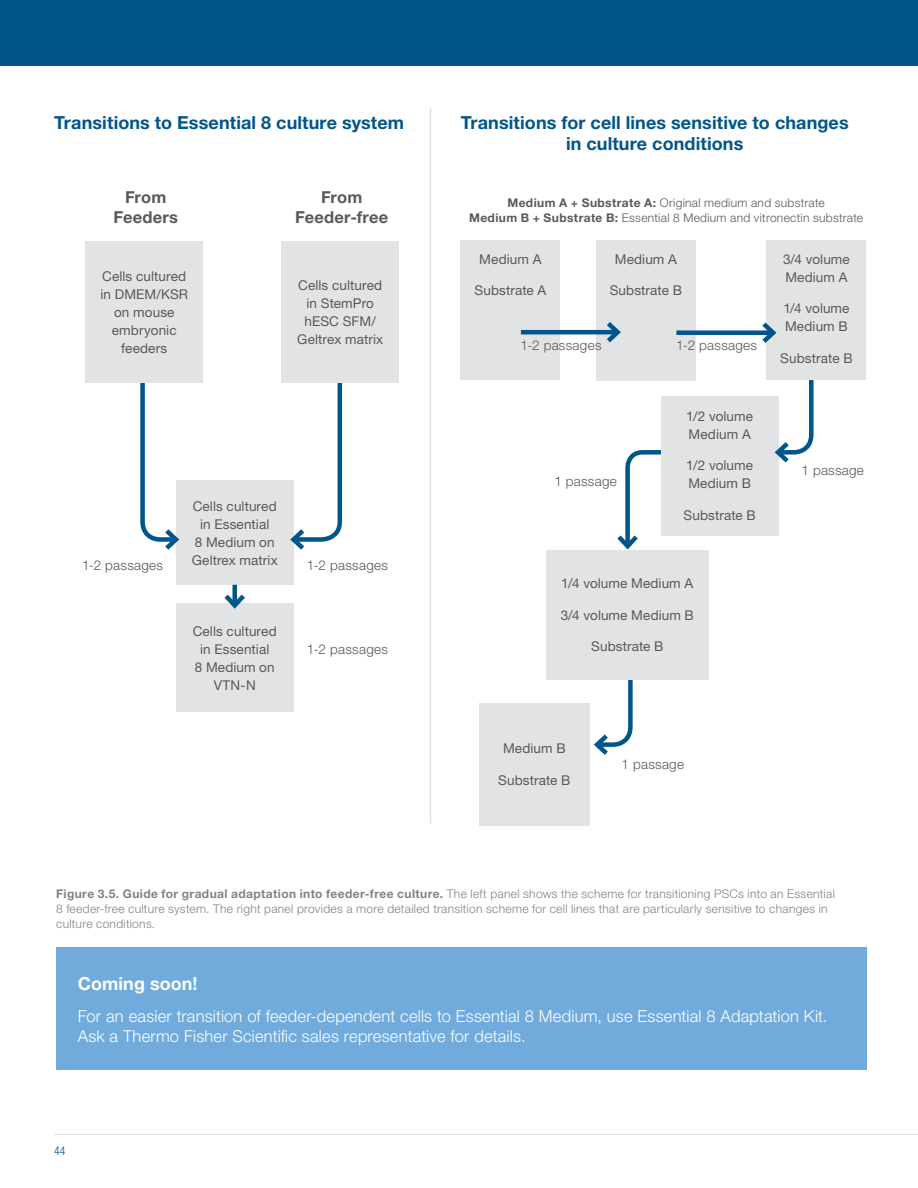
<style>
.page{position:relative;width:918px;height:1188px;background:#fff}
.page>*{position:absolute;margin:0;border:0;box-sizing:border-box;transform-origin:0 0}
.t1{font:700 18px/21px "Helvetica Neue LT Std";letter-spacing:.005em;color:#00558a;text-align:center}
.t2{font:700 18px "Helvetica Neue LT Std";color:#fff}
.t3{font:300 16.5px/21px "Helvetica Neue LT Std";letter-spacing:.01em;color:#fff}
.t4{font:700 16.5px/21px "Helvetica Neue LT Std";letter-spacing:.01em;color:#58595b;text-align:center}
.t5{font:13.5px/18px "Helvetica Neue LT Std";letter-spacing:.01em;color:#58595b;text-align:center}
.t6{font:300 13.5px "Helvetica Neue LT Std";letter-spacing:.02em;color:#58595b}
.t7{font:300 12px/15px "Helvetica Neue LT Std";letter-spacing:.025em;color:#808285}
.t8{font:300 12px/15px "Helvetica Neue LT Std";letter-spacing:.025em;color:#58595b;text-align:center}
.t9{font:300 condensed 12px "Helvetica Neue LT Std";color:#00558a}
.s1{font-weight:700}
</style>
<div class="page">
<div style="left:0;top:0;width:918px;height:66px;background:#00558a"></div>
<hr style="left:54px;top:1134px;width:864px;height:1px;background:#dcddde">
<div style="left:176px;top:481px;width:117px;height:104px;background:#e2e3e4"></div>
<div style="left:176px;top:604px;width:117px;height:108px;background:#e2e3e4"></div>
<div style="left:232px;top:585px;width:5px;height:20px;background:#00558a"></div>
<svg style="left:220px;top:590px;width:30px;height:19px"></svg>
<svg style="left:140px;top:383px;width:43px;height:167px"></svg>
<svg style="left:287px;top:383px;width:56px;height:171px"></svg>
<div style="left:86px;top:241px;width:117px;height:142px;background:#e2e3e4"></div>
<div style="left:281px;top:241px;width:118px;height:142px;background:#e2e3e4"></div>
<hr style="left:430px;top:108px;width:1px;height:716px;background:#e2e3e4">
<svg style="left:593px;top:680px;width:40px;height:75px"></svg>
<div style="left:460px;top:241px;width:100px;height:139px;background:#e2e3e4"></div>
<div style="left:767px;top:241px;width:99px;height:139px;background:#e2e3e4"></div>
<div style="left:661px;top:396px;width:117px;height:139px;background:#e2e3e4"></div>
<div style="left:546px;top:550px;width:162px;height:130px;background:#e2e3e4"></div>
<div style="left:479px;top:703px;width:110px;height:122px;background:#e2e3e4"></div>
<div style="left:596px;top:241px;width:100px;height:140px;background:#e2e3e4"></div>
<svg style="left:774px;top:380px;width:40px;height:87px"></svg>
<svg style="left:617px;top:450px;width:48px;height:100px"></svg>
<hr style="left:521px;top:330px;width:97px;height:4px;background:#00558a">
<svg style="left:602px;top:322px;width:19px;height:21px"></svg>
<div style="left:676px;top:330px;width:97px;height:5px;background:#00558a"></div>
<svg style="left:758px;top:318px;width:19px;height:30px"></svg>
<div style="left:56px;top:948px;width:810px;height:122px;background:#70abdc"></div>
<h1 class="t1" style="left:54px;top:114px;width:351px">Transitions to Essential 8 culture system</h1>
<h1 class="t1" style="left:461px;top:114px;width:389px">Transitions for cell lines sensitive to changes in culture conditions</h1>
<p class="t4" style="left:113px;top:188px;width:66px">From<br>Feeders</p>
<p class="t4" style="left:295px;top:188px;width:95px">From<br>Feeder-free</p>
<p class="t5" style="left:100px;top:269px;width:89px">Cells cultured in DMEM/KSR on mouse embryonic feeders</p>
<p class="t5" style="left:297px;top:278px;width:87px">Cells cultured in StemPro hESC SFM/<br>Geltrex matrix</p>
<p class="t6" style="left:82px;top:560px;width:83px">1-2 passages</p>
<p class="t5" style="left:192px;top:498px;width:87px">Cells cultured in Essential<br>8 Medium on<br>Geltrex matrix</p>
<p class="t5" style="left:193px;top:623px;width:86px">Cells cultured in Essential<br>8 Medium on<br>VTN-N</p>
<p class="t6" style="left:307px;top:560px;width:83px">1-2 passages</p>
<p class="t6" style="left:307px;top:644px;width:83px">1-2 passages</p>
<p class="t8" style="left:469px;top:197px;width:396px"><span class="s1">Medium A + Substrate A:</span> Original medium and substrate<br><span class="s1">Medium B + Substrate B:</span> Essential 8 Medium and vitronectin substrate</p>
<p class="t5" style="left:479px;top:251px;width:64px">Medium A</p>
<p class="t5" style="left:475px;top:283px;width:73px">Substrate A</p>
<p class="t5" style="left:615px;top:251px;width:64px">Medium A</p>
<p class="t5" style="left:610px;top:283px;width:74px">Substrate B</p>
<p class="t6" style="left:520px;top:340px;width:83px">1-2 passages</p>
<p class="t6" style="left:676px;top:340px;width:83px">1-2 passages</p>
<p class="t6" style="left:554px;top:476px;width:64px">1 passage</p>
<p class="t5" style="left:686px;top:409px;width:68px;text-align:left">1/2 volume<br>Medium A</p>
<p class="t5" style="left:686px;top:458px;width:68px;text-align:left">1/2 volume<br>Medium B</p>
<p class="t5" style="left:684px;top:508px;width:74px">Substrate B</p>
<p class="t5" style="left:561px;top:576px;width:133px">1/4 volume Medium A</p>
<p class="t5" style="left:561px;top:607px;width:135px">3/4 volume Medium B</p>
<p class="t5" style="left:591px;top:639px;width:74px">Substrate B</p>
<p class="t5" style="left:783px;top:251px;width:68px;text-align:left">3/4 volume<br>Medium A</p>
<p class="t5" style="left:783px;top:301px;width:68px;text-align:left">1/4 volume<br>Medium B</p>
<p class="t5" style="left:780px;top:350px;width:74px">Substrate B</p>
<p class="t6" style="left:801px;top:466px;width:64px">1 passage</p>
<p class="t5" style="left:503px;top:741px;width:64px">Medium B</p>
<p class="t5" style="left:498px;top:772px;width:74px">Substrate B</p>
<p class="t6" style="left:622px;top:760px;width:64px">1 passage</p>
<p class="t7" style="left:56px;top:888px;width:780px"><span class="s1">Figure 3.5. Guide for gradual adaptation into feeder-free culture.</span> The left panel shows the scheme for transitioning PSCs into an Essential<br>8 feeder-free culture system. The right panel provides a more detailed transition scheme for cell lines that are particularly sensitive to changes in culture conditions.</p>
<h1 class="t2" style="left:78px;top:977px;width:121px">Coming soon!</h1>
<p class="t3" style="left:78px;top:1007px;width:751px">For an easier transition of feeder-dependent cells to Essential 8 Medium, use Essential 8 Adaptation Kit.<br>Ask a Thermo Fisher Scientific sales representative for details.</p>
<p class="t9" style="left:54px;top:1144px;width:13px">44</p>
</div>
